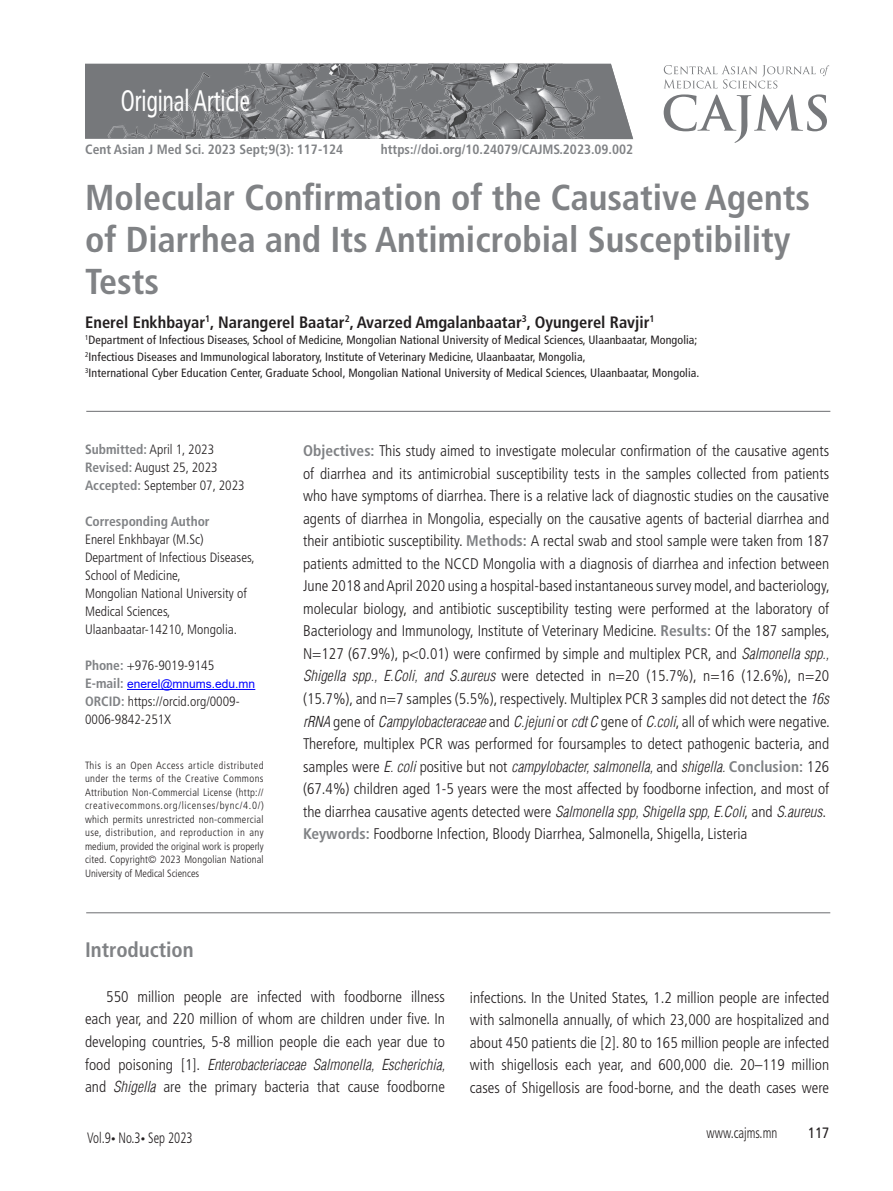
<style>
.page{position:relative;width:893px;height:1191px;background:#fff}
.page>*{position:absolute;margin:0;border:0;box-sizing:border-box;transform-origin:0 0}
.t1{font:700 condensed 36px/42px "Frutiger LT Std";color:#808285}
.t2{font:condensed 29.7px "Frutiger LT Std";color:#fff;scale:.77 1}
.t3{font:700 condensed 21px "Frutiger LT Std";color:#808285}
.t4{font:700 condensed 16.5px "Frutiger LT Std";color:#231f20}
.t5{font:300 condensed 15.45px/22.5px "Frutiger LT Std";color:#231f20;text-align:justify}
.t6{font:300 condensed 15px "Frutiger LT Std";color:#231f20;scale:.85 1}
.t7{font:15px "Frutiger LT Std";color:#231f20;scale:.85 1}
.t8{font:300 condensed 13.5px/18px "Frutiger LT Std";color:#231f20}
.t9{font:700 condensed 13.5px "Frutiger LT Std";color:#808285}
.t10{font:condensed 12px "Frutiger LT Std";letter-spacing:.01em;color:#231f20}
.t11{font:12px "Arial";color:#00f}
.t12{font:300 condensed 10.5px/13.5px "Frutiger LT Std";color:#231f20;text-align:justify}
.s1{font-weight:700;color:#808285}
.s2{font-family:"Frutiger LT Std";font-weight:700;font-stretch:condensed;font-size:13.5px;color:#808285}
.s3{font-family:"Mogul Helios";font-weight:400;font-style:italic;font-stretch:normal}
.s4{font-weight:700;font-size:9px}
</style>
<div class="page">
<hr style="left:86px;top:411px;width:744px;height:1px;background:#6c6d70">
<hr style="left:86px;top:912px;width:744px;height:1px;background:#6c6d70">
<hr style="left:127px;top:689px;width:128px;height:1px;background:#00f">
<svg style="left:85px;top:64px;width:548px;height:75px;background:#7e8082"></svg>
<svg style="left:664px;top:65px;width:165px;height:78px"></svg>
<p class="t2" style="left:121px;top:83px;width:169px">Original Article</p>
<p class="t9" style="left:85px;top:141px;width:260px">Cent Asian J Med Sci. 2023 Sept;9(3): 117-124</p>
<p class="t9" style="left:381px;top:141px;width:254px">https://doi.org/10.24079/CAJMS.2023.09.002</p>
<p class="t1" style="left:85px;top:176px;width:727px">Molecular Confirmation of the Causative Agents of Diarrhea and Its Antimicrobial Susceptibility<br>Tests</p>
<p class="t4" style="left:85px;top:312px;width:571px">Enerel Enkhbayar<sup>1</sup>, Narangerel Baatar<sup>2</sup>, Avarzed Amgalanbaatar<sup>3</sup>, Oyungerel Ravjir<sup>1</sup></p>
<p class="t10" style="left:85px;top:333px;width:614px"><sup>1</sup>Department of Infectious Diseases, School of Medicine, Mongolian National University of Medical Sciences, Ulaanbaatar, Mongolia;</p>
<p class="t10" style="left:85px;top:349px;width:502px"><sup>2</sup>Infectious Diseases and Immunological laboratory, Institute of Veterinary Medicine, Ulaanbaatar, Mongolia,</p>
<p class="t10" style="left:85px;top:366px;width:616px"><sup>3</sup>International Cyber Education Center, Graduate School, Mongolian National University of Medical Sciences, Ulaanbaatar, Mongolia.</p>
<p class="t8" style="left:85px;top:440px;width:131px"><span class="s1">Submitted:</span> April 1, 2023</p>
<p class="t8" style="left:85px;top:458px;width:134px"><span class="s1">Revised:</span> August 25, 2023</p>
<p class="t8" style="left:85px;top:476px;width:161px"><span class="s1">Accepted:</span> September 07, 2023</p>
<p class="t9" style="left:85px;top:513px;width:126px">Corresponding Author</p>
<p class="t8" style="left:85px;top:530px;width:120px">Enerel Enkhbayar (M.Sc)</p>
<p class="t8" style="left:85px;top:548px;width:171px">Department of Infectious Diseases,<br>School of Medicine,</p>
<p class="t8" style="left:85px;top:584px;width:163px">Mongolian National University of<br>Medical Sciences,</p>
<p class="t8" style="left:85px;top:620px;width:154px">Ulaanbaatar-14210, Mongolia.</p>
<p class="t8" style="left:85px;top:656px;width:131px"><span class="s1">Phone:</span> +976-9019-9145</p>
<p class="t11" style="left:85px;top:675px;width:172px"><span class="s2">E-mail:</span> enerel@mnums.edu.mn</p>
<p class="t8" style="left:85px;top:692px;width:156px"><span class="s1">ORCID:</span> https://orcid.org/0009-<br>0006-9842-251X</p>
<p class="t12" style="left:85px;top:758px;width:180px">This is an Open Access article distributed under the terms of the Creative Commons Attribution Non-Commercial License (http:// creativecommons.org/licenses/bync/4.0/) which permits unrestricted non-commercial use, distribution, and reproduction in any medium, provided the original work is properly cited. Copyright© 2023 Mongolian National University of Medical Sciences</p>
<p class="t5" style="left:303px;top:440px;width:528px"><span class="s1">Objectives:</span> This study aimed to investigate molecular confirmation of the causative agents of diarrhea and its antimicrobial susceptibility tests in the samples collected from patients who have symptoms of diarrhea. There is a relative lack of diagnostic studies on the causative agents of diarrhea in Mongolia, especially on the causative agents of bacterial diarrhea and their antibiotic susceptibility. <span class="s1">Methods:</span> A rectal swab and stool sample were taken from 187 patients admitted to the NCCD Mongolia with a diagnosis of diarrhea and infection between June 2018 and April 2020 using a hospital-based instantaneous survey model, and bacteriology, molecular biology, and antibiotic susceptibility testing were performed at the laboratory of Bacteriology and Immunology, Institute of Veterinary Medicine. <span class="s1">Results:</span> Of the 187 samples, N=127 (67.9%), p&lt;0.01) were confirmed by simple and multiplex PCR, and <span class="s3">Salmonella spp., Shigella spp., E.Coli, and S.aureus</span> were detected in n=20 (15.7%), n=16 (12.6%), n=20 (15.7%), and n=7 samples (5.5%), respectively. Multiplex PCR 3 samples did not detect the <span class="s3">16s rRNA</span> gene of <span class="s3">Campylobacteraceae</span> and <span class="s3">C.jejuni</span> or <span class="s3">cdt C</span> gene of <span class="s3">C.coli</span>, all of which were negative.<br>Therefore, multiplex PCR was performed for foursamples to detect pathogenic bacteria, and samples were <span class="s3">E. coli</span> positive but not <span class="s3">campylobacter, salmonella,</span> and <span class="s3">shigella.</span> <span class="s1">Conclusion:</span> 126 (67.4%) children aged 1-5 years were the most affected by foodborne infection, and most of the diarrhea causative agents detected were <span class="s3">Salmonella spp, Shigella spp, E.Coli</span>, and <span class="s3">S.aureus</span>.</p>
<p class="t5" style="left:303px;top:822px;width:446px"><span class="s1">Keywords:</span> Foodborne Infection, Bloody Diarrhea, Salmonella, Shigella, Listeria</p>
<p class="t3" style="left:85px;top:937px;width:110px">Introduction</p>
<p class="t5" style="left:85px;top:985px;width:362px;text-indent:21px">550 million people are infected with foodborne illness each year, and 220 million of whom are children under five. In developing countries, 5-8 million people die each year due to food poisoning [1]. <span class="s3">Enterobacteriaceae Salmonella, Escherichia, </span>and <span class="s3">Shigella</span> are the primary bacteria that cause foodborne</p>
<p class="t5" style="left:470px;top:986px;width:361px">infections. In the United States, 1.2 million people are infected with salmonella annually, of which 23,000 are hospitalized and about 450 patients die [2]. 80 to 165 million people are infected with shigellosis each year, and 600,000 die. 20–119 million cases of Shigellosis are food-borne, and the death cases were</p>
<p class="t6" style="left:87px;top:1129px;width:126px">Vol.9<span class="s4">•</span> No.3<span class="s4">•</span> Sep 2023</p>
<p class="t6" style="left:707px;top:1124px;width:85px">www.cajms.mn</p>
<p class="t7" style="left:808px;top:1124px;width:27px">117</p>
</div>
